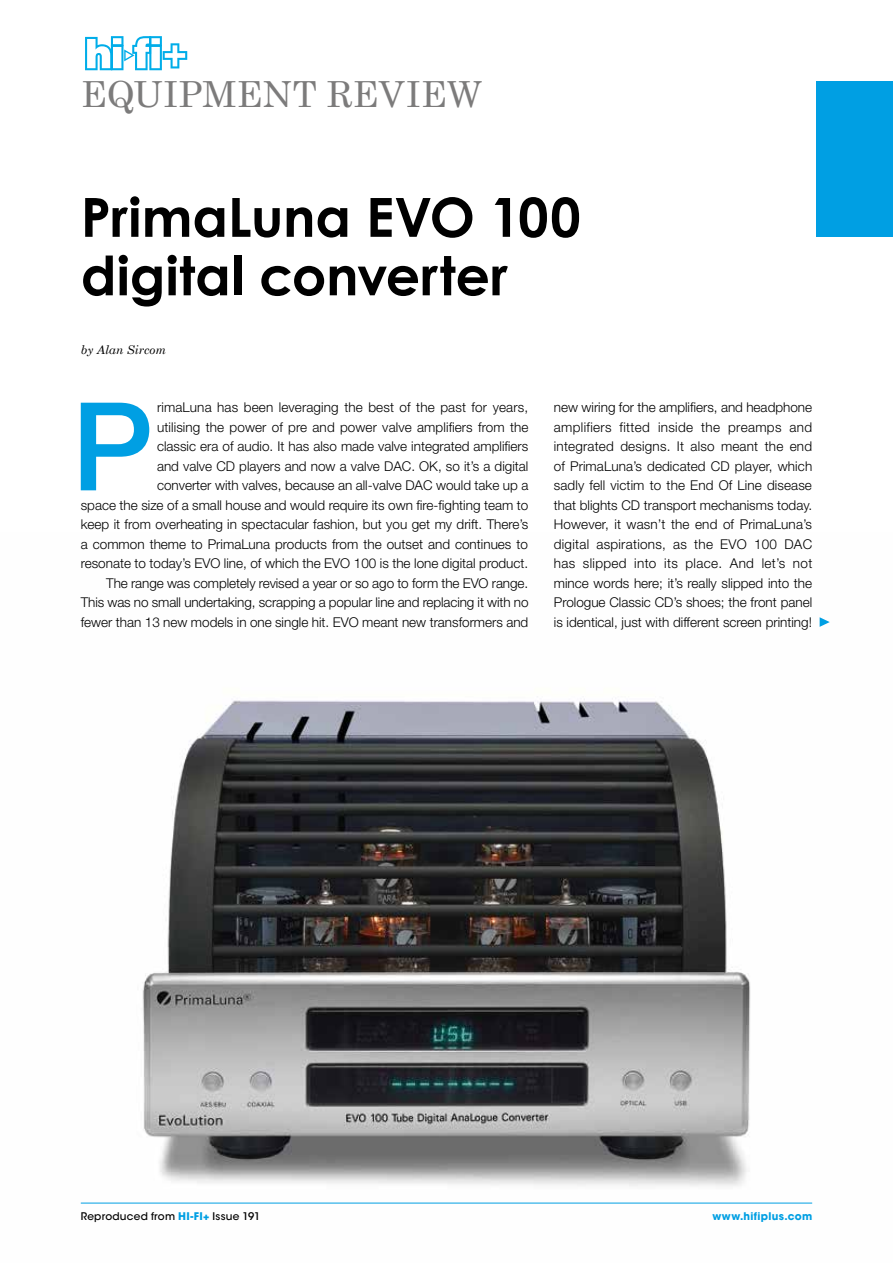
<style>
.page{position:relative;width:893px;height:1263px;background:#fff}
.page>*{position:absolute;margin:0;border:0;box-sizing:border-box;transform-origin:0 0}
.t1{font:500 122.7px "Helvetica Neue LT Std";color:#009fe3}
.t2{font:700 54px/58.5px "Century Gothic";color:#000}
.t3{font:36px "Century Schoolbook";color:#7c7b7b}
.t4{font:300 13.5px/19.5px "Helvetica Neue LT Std";color:#000;text-align:right}
.t5{font:italic 12px "Century Schoolbook";color:#000}
.t6{font:500 10.5px "ITC Avant Garde Std";letter-spacing:.02em;color:#000}
.t7{font:700 10.5px "ITC Avant Garde Std";letter-spacing:.03em;color:#009fe3}
.s1{font-weight:700;color:#009fe3}
</style>
<div class="page">
<img style="left:80px;top:617px;width:740px;height:587px">
<svg style="left:820px;top:617px;width:10px;height:10px"></svg>
<div style="left:816px;top:81px;width:77px;height:156px;background:#009fe3"></div>
<hr style="left:81px;top:1203px;width:731px;height:1px;background:#009fe3">
<svg style="left:85px;top:36px;width:102px;height:34px"></svg>
<h3 class="t3" style="left:81px;top:72px;width:403px">EQUIPMENT REVIEW</h3>
<h2 class="t2" style="left:81px;top:187px;width:501px">PrimaLuna EVO 100 digital converter</h2>
<p class="t5" style="left:81px;top:342px;width:87px">by Alan Sircom</p>
<p class="t4" style="left:81px;top:397px;width:449px">rimaLuna has been leveraging the best of the past for years,<br>utilising the power of pre and power valve amplifiers from the<br>classic era of audio. It has also made valve integrated amplifiers<br>and valve CD players and now a valve DAC. OK, so it’s a digital<br>converter with valves, because an all-valve DAC would take up a<br>space the size of a small house and would require its own fire-fighting team to keep it from overheating in spectacular fashion, but you get my drift. There’s a common theme to PrimaLuna products from the outset and continues to resonate to today’s EVO line, of which the EVO 100 is the lone digital product.<br>The range was completely revised a year or so ago to form the EVO range.<br>This was no small undertaking, scrapping a popular line and replacing it with no fewer than 13 new models in one single hit. EVO meant new transformers and</p>
<p class="t4" style="left:554px;top:397px;width:260px;text-align:justify">new wiring for the amplifiers, and headphone amplifiers fitted inside the preamps and integrated designs. It also meant the end of PrimaLuna’s dedicated CD player, which sadly fell victim to the End Of Line disease that blights CD transport mechanisms today.<br>However, it wasn’t the end of PrimaLuna’s digital aspirations, as the EVO 100 DAC has slipped into its place. And let’s not mince words here; it’s really slipped into the Prologue Classic CD’s shoes; the front panel is identical, just with different screen printing!</p>
<h1 class="t1" style="left:71px;top:373px;width:83px">P</h1>
<p class="t6" style="left:81px;top:1210px;width:181px">Reproduced from <span class="s1">HI-FI+</span> Issue 191</p>
<p class="t7" style="left:712px;top:1210px;width:101px">www.hifiplus.com</p>
</div>
